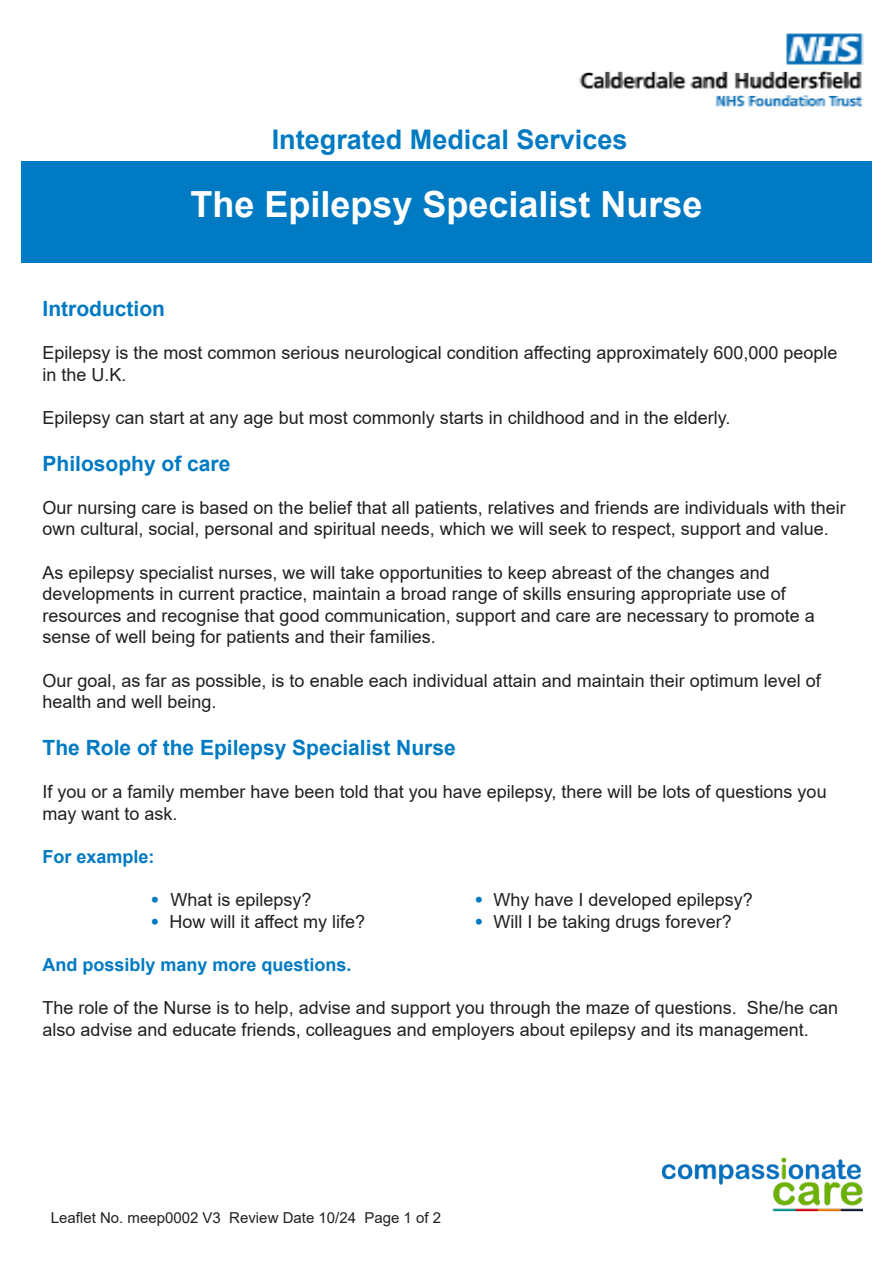
<style>
.page{position:relative;width:893px;height:1263px;background:#fff}
.page>*{position:absolute;margin:0;border:0;box-sizing:border-box;transform-origin:0 0}
.t1{font:700 36px "Arial";color:#fff}
.t2{font:700 27px "Arial";color:#007ac2}
.t3{font:700 21px "Arial";color:#007ac2}
.t4{font:18px/21.6px "Arial";color:#231f20}
.t5{font:700 18px "Arial";color:#007ac2}
.t6{font:15px "Arial";color:#231f20}
.s1{font-weight:900;color:#007ac2}
</style>
<div class="page">
<img style="left:662px;top:1157px;width:201px;height:55px">
<div style="left:21px;top:161px;width:851px;height:101px;background:#007ac2"></div>
<img style="left:579px;top:33px;width:285px;height:74px">
<p class="t2" style="left:272px;top:121px;width:357px">Integrated Medical Services</p>
<p class="t1" style="left:190px;top:179px;width:514px">The Epilepsy Specialist Nurse</p>
<p class="t3" style="left:43px;top:294px;width:124px">Introduction</p>
<p class="t4" style="left:43px;top:342px;width:796px">Epilepsy is the most common serious neurological condition affecting approximately 600,000 people in the U.K.</p>
<p class="t4" style="left:43px;top:407px;width:690px">Epilepsy can start at any age but most commonly starts in childhood and in the elderly.</p>
<p class="t3" style="left:43px;top:448px;width:189px">Philosophy of care</p>
<p class="t4" style="left:43px;top:497px;width:805px">Our nursing care is based on the belief that all patients, relatives and friends are individuals with their</p>
<p class="t4" style="left:43px;top:518px;width:788px">own cultural, social, personal and spiritual needs, which we will seek to respect, support and value.</p>
<p class="t4" style="left:43px;top:561px;width:729px">As epilepsy specialist nurses, we will take opportunities to keep abreast of the changes and</p>
<p class="t4" style="left:43px;top:583px;width:745px">developments in current practice, maintain a broad range of skills ensuring appropriate use of</p>
<p class="t4" style="left:43px;top:605px;width:774px">resources and recognise that good communication, support and care are necessary to promote a sense of well being for patients and their families.</p>
<p class="t4" style="left:43px;top:669px;width:780px">Our goal, as far as possible, is to enable each individual attain and maintain their optimum level of health and well being.</p>
<p class="t3" style="left:43px;top:733px;width:415px">The Role of the Epilepsy Specialist Nurse</p>
<p class="t4" style="left:43px;top:781px;width:786px">If you or a family member have been told that you have epilepsy, there will be lots of questions you may want to ask.</p>
<p class="t5" style="left:43px;top:844px;width:114px">For example:</p>
<p class="t4" style="left:151px;top:889px;width:163px"><span class="s1">•</span> What is epilepsy?</p>
<p class="t4" style="left:475px;top:889px;width:280px"><span class="s1">•</span> Why have I developed epilepsy?</p>
<p class="t4" style="left:151px;top:911px;width:216px"><span class="s1">•</span> How will it affect my life?</p>
<p class="t4" style="left:475px;top:911px;width:259px"><span class="s1">•</span> Will I be taking drugs forever?</p>
<p class="t5" style="left:43px;top:952px;width:311px">And possibly many more questions.</p>
<p class="t4" style="left:43px;top:997px;width:797px">The role of the Nurse is to help, advise and support you through the maze of questions. She/he can</p>
<p class="t4" style="left:43px;top:1019px;width:768px">also advise and educate friends, colleagues and employers about epilepsy and its management.</p>
<p class="t6" style="left:51px;top:1207px;width:392px">Leaflet No. meep0002 V3 Review Date 10/24 Page 1 of 2</p>
</div>
